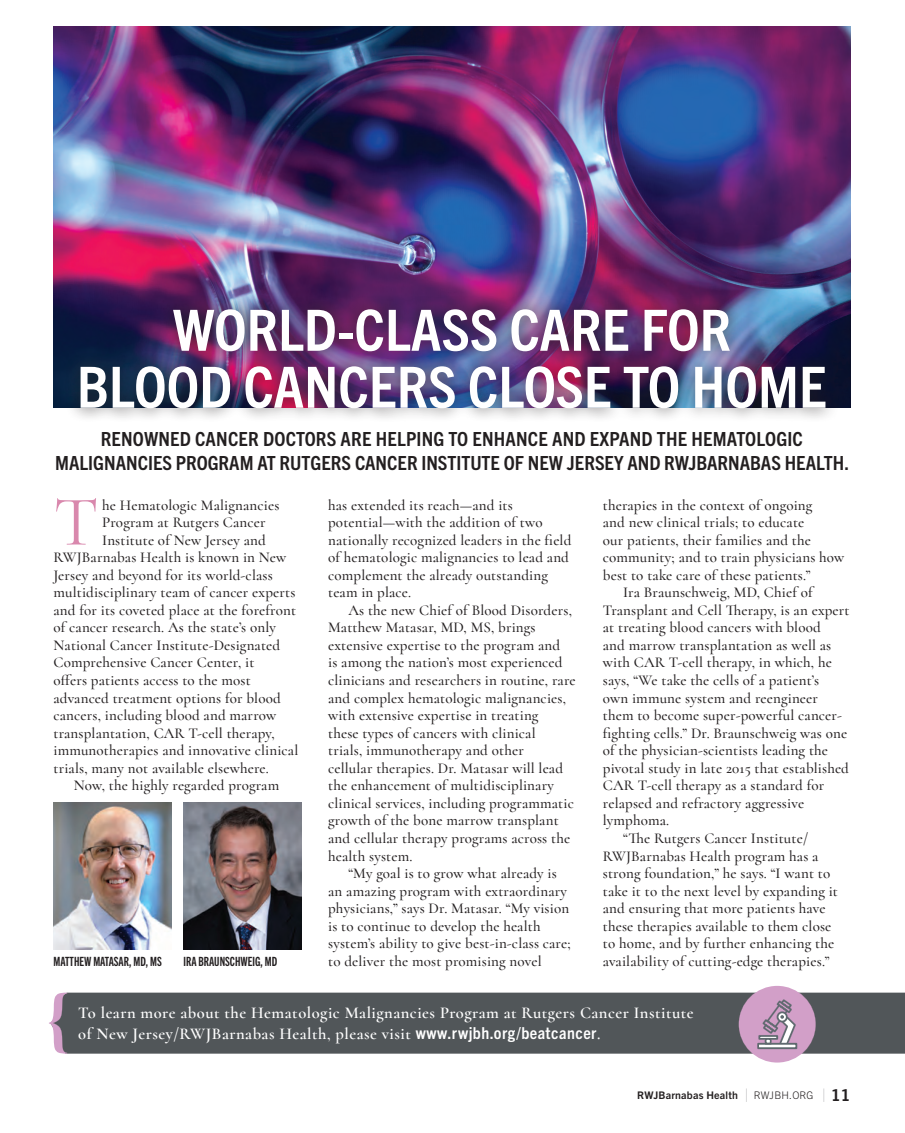
<style>
.page{position:relative;width:905px;height:1133px;background:#fff}
.page>*{position:absolute;margin:0;border:0;box-sizing:border-box;transform-origin:0 0}
.t1{font:71.1px "Cormorant";color:#d988ad}
.t2{font:700 condensed 57px/57px "Trade Gothic Next LT Pro";color:#fff;text-align:center;scale:1.05 1}
.t3{font:700 condensed 19.5px/24px "Trade Gothic Next LT Pro";color:#231f20;text-align:center;scale:1.04 1}
.t4{font:600 16.5px/21px "Cormorant";letter-spacing:.03em;color:#fff}
.t5{font:500 15px/17.5px "Cormorant";letter-spacing:.01em;color:#231f20}
.t6{font:12.75px "Trade Gothic Next LT Pro Bd Cm";color:#231f20}
.t7{font:700 10.5px "Trade Gothic Next LT Pro";letter-spacing:.02em;color:#231f20}
.s1{font-family:"Trade Gothic Next LT Pro";font-weight:700;font-stretch:condensed}
.s2{font-weight:300;font-size:17.1px;color:#808285}
.s3{font-weight:300}
.s4{font-size:16.5px}
</style>
<div class="page">
<div style="left:67px;top:992px;width:838px;height:61px;background:#515659"></div>
<svg style="left:49px;top:992px;width:18px;height:61px"></svg>
<div style="left:739px;top:986px;width:76px;height:76px;background:#d29fc8;border-radius:50%"></div>
<img style="left:53px;top:802px;width:118px;height:148px">
<img style="left:53px;top:26px;width:797px;height:382px">
<div style="left:66px;top:294px;width:774px;height:129px;background:#231f20;opacity:.75"></div>
<img style="left:184px;top:802px;width:117px;height:148px">
<svg style="left:738px;top:992px;width:77px;height:61px"></svg>
<h2 class="t2" style="left:77px;top:298px;width:716px">WORLD-CLASS CARE FOR<br>BLOOD CANCERS CLOSE TO HOME</h2>
<h3 class="t3" style="left:55px;top:426px;width:765px">RENOWNED CANCER DOCTORS ARE HELPING TO ENHANCE AND EXPAND THE HEMATOLOGIC<br>MALIGNANCIES PROGRAM AT RUTGERS CANCER INSTITUTE OF NEW JERSEY AND RWJBARNABAS HEALTH.</h3>
<h1 class="t1" style="left:53px;top:479px;width:47px">T</h1>
<p class="t5" style="left:102px;top:496px;width:179px">he Hematologic Malignancies</p>
<p class="t5" style="left:603px;top:496px;width:211px">therapies in the context of ongoing</p>
<p class="t5" style="left:603px;top:513px;width:203px">and new clinical trials; to educate</p>
<p class="t5" style="left:603px;top:531px;width:210px">our patients, their families and the</p>
<p class="t5" style="left:603px;top:548px;width:243px">community; and to train physicians how</p>
<p class="t5" style="left:603px;top:566px;width:209px">best to take care of these patients.”</p>
<p class="t5" style="left:623px;top:584px;width:191px">Ira Braunschweig, MD, Chief of</p>
<p class="t5" style="left:603px;top:601px;width:248px">Transplant and Cell Therapy, is an expert</p>
<p class="t5" style="left:603px;top:619px;width:219px">at treating blood cancers with blood</p>
<p class="t5" style="left:603px;top:636px;width:230px">and marrow transplantation as well as</p>
<p class="t5" style="left:603px;top:654px;width:231px">with CAR T-cell therapy, in which, he</p>
<p class="t5" style="left:603px;top:671px;width:218px">says, “We take the cells of a patient’s</p>
<p class="t5" style="left:603px;top:689px;width:217px">own immune system and reengineer</p>
<p class="t5" style="left:603px;top:706px;width:241px">them to become super-powerful cancer-</p>
<p class="t5" style="left:603px;top:724px;width:246px">fighting cells.” Dr. Braunschweig was one</p>
<p class="t5" style="left:603px;top:742px;width:227px">of the physician-scientists leading the</p>
<p class="t5" style="left:603px;top:759px;width:248px">pivotal study in late 2015 that established</p>
<p class="t5" style="left:603px;top:777px;width:223px">CAR T-cell therapy as a standard for</p>
<p class="t5" style="left:603px;top:794px;width:203px">relapsed and refractory aggressive</p>
<p class="t5" style="left:603px;top:812px;width:68px">lymphoma.</p>
<p class="t5" style="left:623px;top:829px;width:187px">“The Rutgers Cancer Institute/</p>
<p class="t5" style="left:603px;top:847px;width:217px">RWJBarnabas Health program has a</p>
<p class="t5" style="left:603px;top:864px;width:229px">strong foundation,” he says. “I want to</p>
<p class="t5" style="left:603px;top:882px;width:237px">take it to the next level by expanding it</p>
<p class="t5" style="left:603px;top:899px;width:224px">and ensuring that more patients have</p>
<p class="t5" style="left:603px;top:917px;width:230px">these therapies available to them close</p>
<p class="t5" style="left:603px;top:935px;width:233px">to home, and by further enhancing the</p>
<p class="t5" style="left:328px;top:496px;width:245px">has extended its reach—and its potential—with the addition of two nationally recognized leaders in the field of hematologic malignancies to lead and complement the already outstanding team in place.</p>
<p class="t5" style="left:328px;top:601px;width:249px;text-indent:20px">As the new Chief of Blood Disorders, Matthew Matasar, MD, MS, brings extensive expertise to the program and<br>is among the nation’s most experienced clinicians and researchers in routine, rare and complex hematologic malignancies, with extensive expertise in treating<br>these types of cancers with clinical<br>trials, immunotherapy and other<br>cellular therapies. Dr. Matasar will lead the enhancement of multidisciplinary clinical services, including programmatic growth of the bone marrow transplant and cellular therapy programs across the health system.</p>
<p class="t5" style="left:328px;top:864px;width:244px;text-indent:20px">“My goal is to grow what already is an amazing program with extraordinary physicians,” says Dr. Matasar. “My vision is to continue to develop the health system’s ability to give best-in-class care; to deliver the most promising novel</p>
<p class="t5" style="left:102px;top:513px;width:165px">Program at Rutgers Cancer</p>
<p class="t5" style="left:102px;top:531px;width:165px">Institute of New Jersey and</p>
<p class="t5" style="left:53px;top:548px;width:234px">RWJBarnabas Health is known in New</p>
<p class="t5" style="left:53px;top:566px;width:221px">Jersey and beyond for its world-class</p>
<p class="t5" style="left:53px;top:584px;width:243px">multidisciplinary team of cancer experts</p>
<p class="t5" style="left:53px;top:601px;width:244px">and for its coveted place at the forefront</p>
<p class="t5" style="left:53px;top:619px;width:224px">of cancer research. As the state’s only</p>
<p class="t5" style="left:53px;top:636px;width:228px">National Cancer Institute-Designated</p>
<p class="t5" style="left:53px;top:654px;width:202px">Comprehensive Cancer Center, it</p>
<p class="t5" style="left:53px;top:671px;width:199px">offers patients access to the most</p>
<p class="t5" style="left:53px;top:689px;width:229px">advanced treatment options for blood</p>
<p class="t5" style="left:53px;top:706px;width:224px">cancers, including blood and marrow</p>
<p class="t5" style="left:53px;top:724px;width:223px">transplantation, CAR T-cell therapy,</p>
<p class="t5" style="left:53px;top:742px;width:246px">immunotherapies and innovative clinical</p>
<p class="t5" style="left:53px;top:759px;width:217px">trials, many not available elsewhere.</p>
<p class="t5" style="left:74px;top:777px;width:207px">Now, the highly regarded program</p>
<p class="t6" style="left:53px;top:953px;width:110px">MATTHEW MATASAR, MD, MS</p>
<p class="t5" style="left:603px;top:952px;width:228px">availability of cutting-edge therapies.”</p>
<p class="t6" style="left:184px;top:953px;width:95px">IRA BRAUNSCHWEIG, MD</p>
<p class="t4" style="left:78px;top:1002px;width:617px">To learn more about the Hematologic Malignancies Program at Rutgers Cancer Institute of New Jersey/RWJBarnabas Health, please visit <span class="s1">www.rwjbh.org/beatcancer</span>.</p>
<p class="t7" style="left:637px;top:1088px;width:214px">RWJBarnabas Health <span class="s2">|</span> <span class="s3">RWJBH.ORG</span> <span class="s2">|</span> <span class="s4">11</span></p>
</div>
